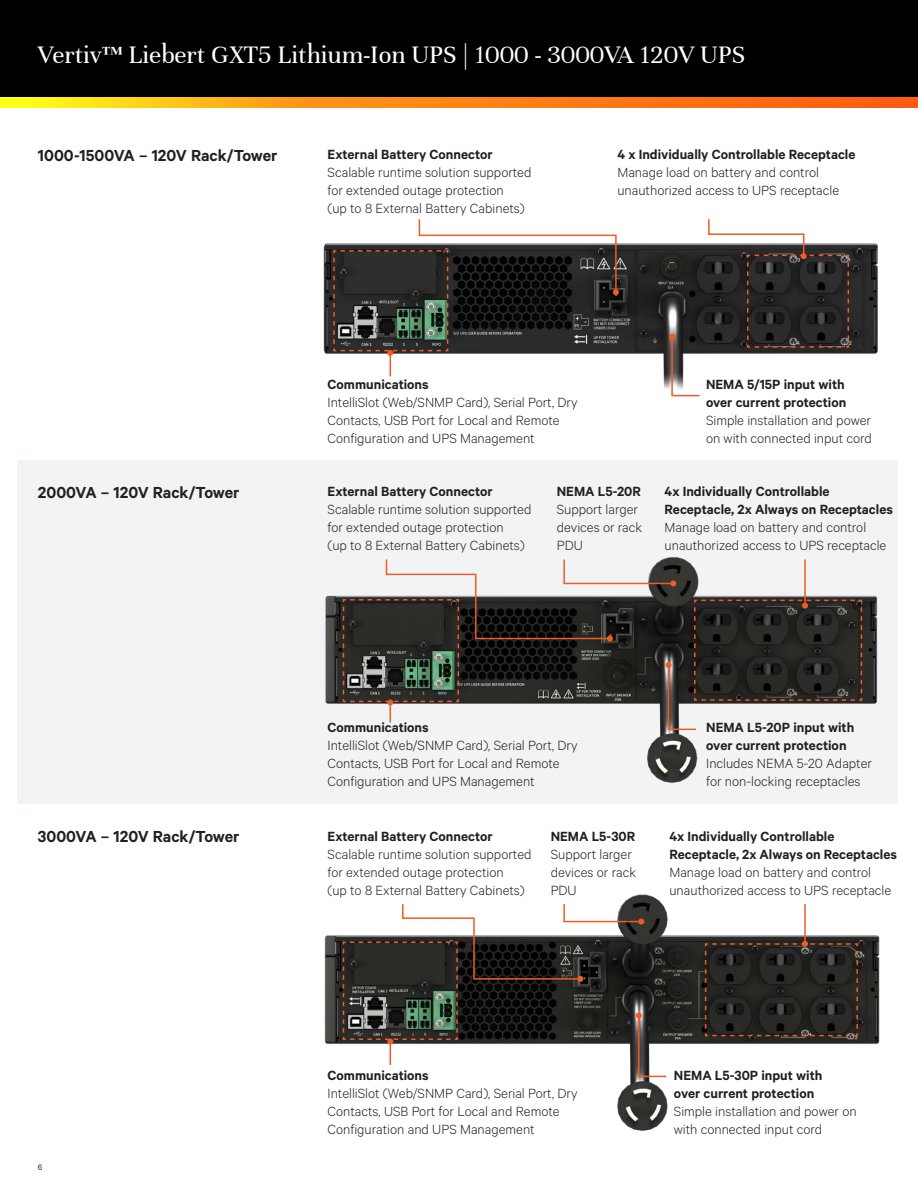
<style>
.page{position:relative;width:918px;height:1188px;background:#fff}
.page>*{position:absolute;margin:0;border:0;box-sizing:border-box;transform-origin:0 0}
.t1{font:27px "Unna";color:#fff}
.t2{font:600 18px "Calibre";color:#231f20}
.t3{font:300 15px/18px "Calibre";color:#231f20}
.t4{font:600 15px/18px "Calibre";color:#231f20}
.t5{font:9px "Calibre";color:#231f20}
</style>
<div class="page">
<div style="left:0;top:0;width:918px;height:108px;background:#000"></div>
<svg style="left:0;top:98px;width:918px;height:10px;background:#ff9314"></svg>
<img style="left:323px;top:243px;width:555px;height:146px">
<img style="left:324px;top:894px;width:556px;height:237px">
<div style="left:18px;top:460px;width:880px;height:344px;background:#f2f3f4"></div>
<img style="left:325px;top:557px;width:553px;height:226px">
<svg style="left:707px;top:219px;width:143px;height:129px"></svg>
<svg style="left:333px;top:219px;width:286px;height:157px"></svg>
<hr style="left:804px;top:904px;width:2px;height:40px;background:#f15b24">
<svg style="left:704px;top:941px;width:155px;height:96px;background:#2a2622"></svg>
<svg style="left:342px;top:558px;width:521px;height:173px"></svg>
<svg style="left:669px;top:334px;width:32px;height:63px"></svg>
<svg style="left:342px;top:903px;width:326px;height:175px"></svg>
<h1 class="t1" style="left:38px;top:39px;width:709px">Vertiv™ Liebert GXT5 Lithium-Ion UPS | 1000 - 3000VA 120V UPS</h1>
<p class="t2" style="left:38px;top:144px;width:241px">1000-1500VA – 120V Rack/Tower</p>
<p class="t4" style="left:328px;top:145px;width:167px">External Battery Connector</p>
<p class="t3" style="left:328px;top:162px;width:205px">Scalable runtime solution supported for extended outage protection<br>(up to 8 External Battery Cabinets)</p>
<p class="t4" style="left:617px;top:145px;width:240px">4 x Individually Controllable Receptacle</p>
<p class="t3" style="left:617px;top:162px;width:223px">Manage load on battery and control unauthorized access to UPS receptacle</p>
<p class="t2" style="left:38px;top:481px;width:203px">2000VA – 120V Rack/Tower</p>
<p class="t4" style="left:328px;top:375px;width:103px">Communications</p>
<p class="t3" style="left:328px;top:393px;width:251px">IntelliSlot (Web/SNMP Card), Serial Port, Dry<br>Contacts, USB Port for Local and Remote<br>Configuration and UPS Management</p>
<p class="t4" style="left:328px;top:482px;width:167px">External Battery Connector</p>
<p class="t3" style="left:328px;top:499px;width:205px">Scalable runtime solution supported for extended outage protection<br>(up to 8 External Battery Cabinets)</p>
<p class="t4" style="left:557px;top:482px;width:86px">NEMA L5-20R</p>
<p class="t3" style="left:557px;top:499px;width:87px">Support larger devices or rack<br>PDU</p>
<p class="t4" style="left:706px;top:375px;width:142px">NEMA 5/15P input with over current protection</p>
<p class="t3" style="left:706px;top:411px;width:167px">Simple installation and power on with connected input cord</p>
<p class="t4" style="left:665px;top:482px;width:230px">4x Individually Controllable<br>Receptacle, 2x Always on Receptacles</p>
<p class="t3" style="left:665px;top:517px;width:223px">Manage load on battery and control unauthorized access to UPS receptacle</p>
<p class="t2" style="left:38px;top:826px;width:203px">3000VA – 120V Rack/Tower</p>
<p class="t4" style="left:328px;top:718px;width:103px">Communications</p>
<p class="t3" style="left:328px;top:736px;width:251px">IntelliSlot (Web/SNMP Card), Serial Port, Dry<br>Contacts, USB Port for Local and Remote<br>Configuration and UPS Management</p>
<p class="t4" style="left:328px;top:827px;width:167px">External Battery Connector</p>
<p class="t3" style="left:328px;top:844px;width:205px">Scalable runtime solution supported for extended outage protection<br>(up to 8 External Battery Cabinets)</p>
<p class="t4" style="left:551px;top:827px;width:86px">NEMA L5-30R</p>
<p class="t3" style="left:551px;top:844px;width:87px">Support larger devices or rack<br>PDU</p>
<p class="t4" style="left:706px;top:718px;width:150px">NEMA L5-20P input with over current protection</p>
<p class="t3" style="left:706px;top:754px;width:167px">Includes NEMA 5-20 Adapter for non-locking receptacles</p>
<p class="t4" style="left:669px;top:827px;width:229px">4x Individually Controllable<br>Receptacle, 2x Always on Receptacles</p>
<p class="t3" style="left:669px;top:862px;width:223px">Manage load on battery and control unauthorized access to UPS receptacle</p>
<p class="t5" style="left:38px;top:1162px;width:6px">6</p>
<p class="t4" style="left:328px;top:1066px;width:103px">Communications</p>
<p class="t3" style="left:328px;top:1084px;width:251px">IntelliSlot (Web/SNMP Card), Serial Port, Dry<br>Contacts, USB Port for Local and Remote<br>Configuration and UPS Management</p>
<p class="t4" style="left:674px;top:1066px;width:150px">NEMA L5-30P input with over current protection</p>
<p class="t3" style="left:674px;top:1102px;width:184px">Simple installation and power on with connected input cord</p>
</div>
